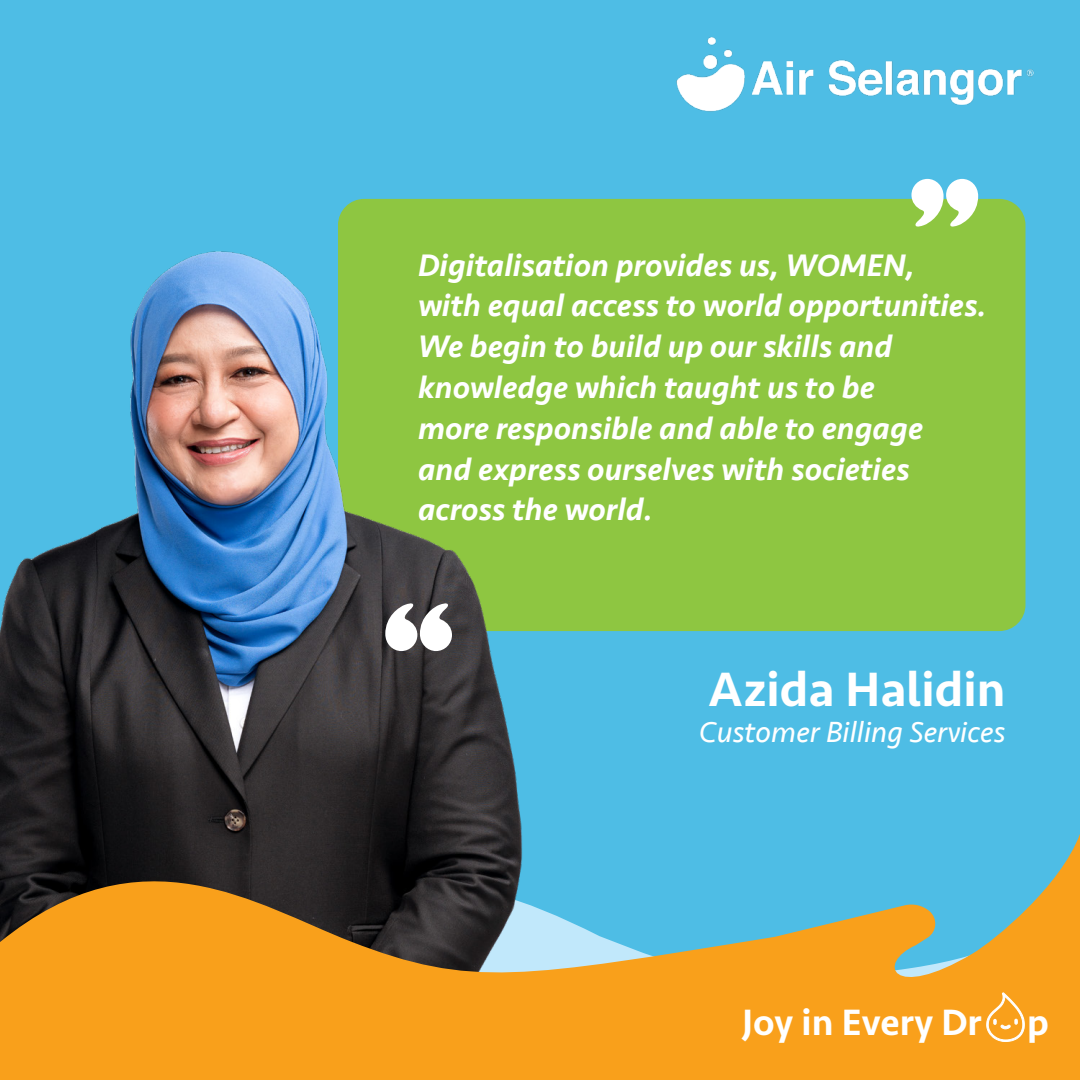
<style>
.page{position:relative;width:1080px;height:1080px;background:#4ebde5}
.page>*{position:absolute;margin:0;border:0;box-sizing:border-box;transform-origin:0 0}
.t1{font:500 50px "Seravek";color:#fff}
.t2{font:500 38px "Seravek";color:#fff}
.t3{font:italic 500 32px/40.8px "Seravek";color:#fff}
.t4{font:italic 30px "Seravek";color:#fff}
</style>
<div class="page">
<div style="left:338px;top:199px;width:687px;height:432px;background:#8ec641;border-radius:26px"></div>
<img style="left:0;top:198px;width:584px;height:628px">
<img style="left:676px;top:37px;width:358px;height:75px">
<svg style="left:0;top:826px;width:1080px;height:254px;fill:#f9a01b"></svg>
<svg style="left:986px;top:989px;width:38px;height:53px;background:#fab247"></svg>
<svg style="left:385px;top:602px;width:67px;height:49px;background:#b8b6b7"></svg>
<svg style="left:911px;top:179px;width:67px;height:48px"></svg>
<p class="t3" style="left:418px;top:245px;width:570px">Digitalisation provides us, WOMEN,<br>with equal access to world opportunities.<br>We begin to build up our skills and knowledge which taught us to be<br>more responsible and able to engage<br>and express ourselves with societies across the world.</p>
<h1 class="t1" style="left:708px;top:658px;width:299px">Azida Halidin</h1>
<p class="t4" style="left:699px;top:708px;width:308px">Customer Billing Services</p>
<p class="t2" style="left:742px;top:999px;width:308px">Joy in Every Dr p</p>
</div>
